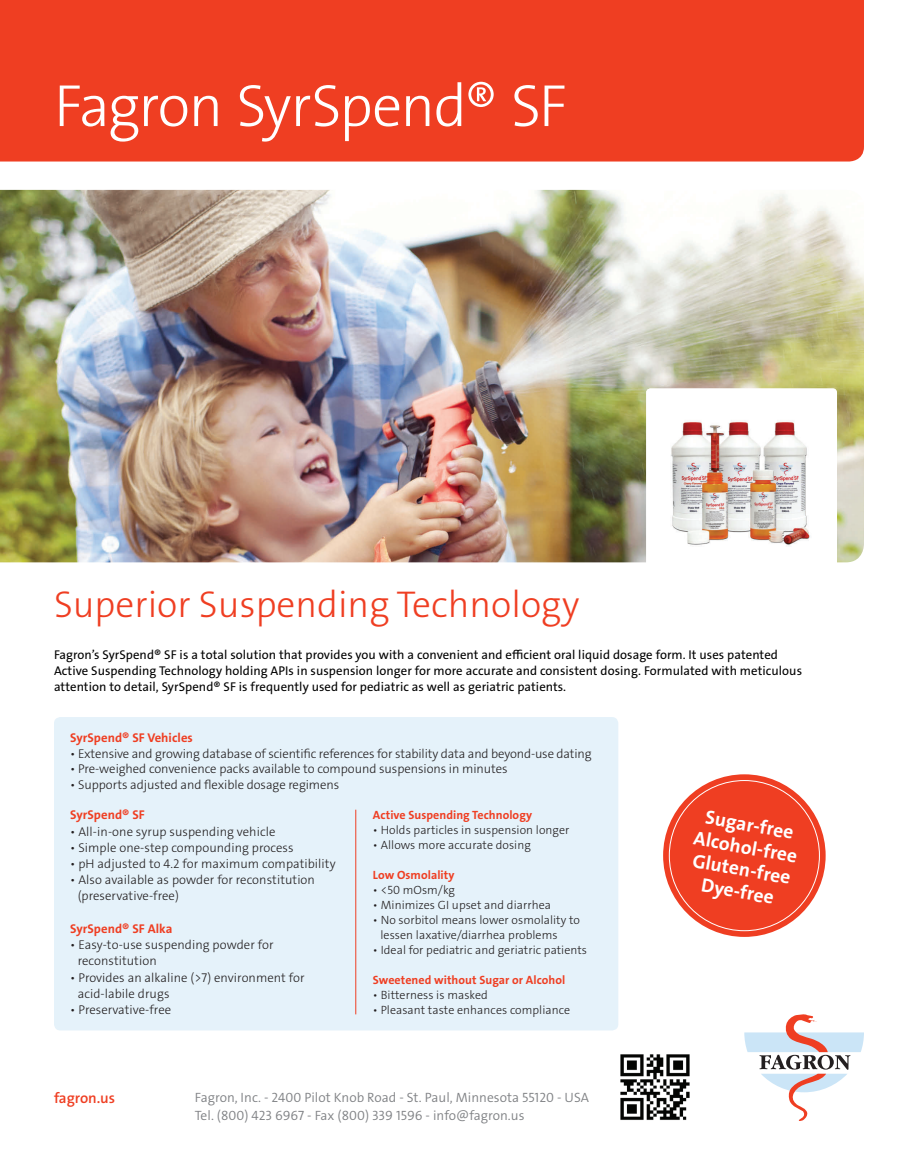
<style>
.page{position:relative;width:918px;height:1175px;background:#fff}
.page>*{position:absolute;margin:0;border:0;box-sizing:border-box;transform-origin:0 0}
.t1{font:60px "The Sans LP3 Lig";letter-spacing:-.03em;color:#fff}
.t2{font:37.5px "The Sans LP3 Lig";color:#ef3e22}
.t3{font:19.5px/22.5px "The Sans LP7 Bld";color:#fff;text-align:center}
.t4{font:15px "The Sans LP6 Se Bld";color:#ef3e22}
.t5{font:13.5px/18px "The Sans LP4 Se Lig";letter-spacing:.005em;color:#808285}
.t6{font:12.75px/16.2px "The Sans LP3 Lig";letter-spacing:-.005em;color:#231f20}
.t7{font:12.75px/15.8px "The Sans LP5 Plain";letter-spacing:.005em;color:#000}
.t8{font:12.75px "The Sans LP7 Bld";letter-spacing:.005em;color:#ef3e22}
.t9{font:12px/15px "The Sans LP3 Lig";letter-spacing:.005em;color:#231f20}
.t10{font:12px "The Sans LP7 Bld";letter-spacing:.005em;color:#ef3e22}
</style>
<div class="page">
<img style="left:0;top:190px;width:864px;height:372px">
<img style="left:620px;top:1054px;width:70px;height:66px">
<img style="left:646px;top:388px;width:191px;height:174px">
<svg style="left:744px;top:1014px;width:120px;height:107px"></svg>
<div style="left:0;top:0;width:864px;height:161px;background:#ef3e22"></div>
<div style="left:54px;top:717px;width:564px;height:313px;background:#e5f2fa;border-radius:6px"></div>
<hr style="left:355px;top:809px;width:1px;height:205px;background:#ef3e22">
<div style="left:663px;top:774px;width:163px;height:163px;background:#ef3e22;border-radius:50%"></div>
<h1 class="t1" style="left:54px;top:67px;width:515px">Fagron SyrSpend® SF</h1>
<h2 class="t2" style="left:54px;top:580px;width:527px">Superior Suspending Technology</h2>
<p class="t7" style="left:54px;top:647px;width:750px">Fagron’s SyrSpend® SF is a total solution that provides you with a convenient and efficient oral liquid dosage form. It uses patented<br>Active Suspending Technology holding APIs in suspension longer for more accurate and consistent dosing. Formulated with meticulous attention to detail, SyrSpend® SF is frequently used for pediatric as well as geriatric patients.</p>
<p class="t8" style="left:70px;top:729px;width:124px">SyrSpend® SF Vehicles</p>
<p class="t6" style="left:70px;top:745px;width:523px">• Extensive and growing database of scientific references for stability data and beyond-use dating</p>
<p class="t6" style="left:70px;top:761px;width:439px">• Pre-weighed convenience packs available to compound suspensions in minutes</p>
<p class="t6" style="left:70px;top:776px;width:271px">• Supports adjusted and flexible dosage regimens</p>
<p class="t8" style="left:70px;top:807px;width:76px">SyrSpend® SF</p>
<p class="t6" style="left:70px;top:823px;width:207px">• All-in-one syrup suspending vehicle</p>
<p class="t6" style="left:70px;top:839px;width:225px">• Simple one-step compounding process</p>
<p class="t6" style="left:70px;top:855px;width:267px">• pH adjusted to 4.2 for maximum compatibility</p>
<p class="t6" style="left:78px;top:872px;width:239px;text-indent:-8px">• Also available as powder for reconstitution (preservative-free)</p>
<p class="t8" style="left:70px;top:920px;width:104px">SyrSpend® SF Alka</p>
<p class="t6" style="left:78px;top:936px;width:197px;text-indent:-7px">• Easy-to-use suspending powder for reconstitution</p>
<p class="t6" style="left:78px;top:969px;width:228px;text-indent:-7px">• Provides an alkaline (&gt;7) environment for acid-labile drugs</p>
<p class="t6" style="left:70px;top:1001px;width:103px">• Preservative-free</p>
<p class="t10" style="left:373px;top:807px;width:161px">Active Suspending Technology</p>
<p class="t9" style="left:373px;top:822px;width:198px">• Holds particles in suspension longer</p>
<p class="t9" style="left:373px;top:837px;width:159px">• Allows more accurate dosing</p>
<p class="t10" style="left:373px;top:867px;width:83px">Low Osmolality</p>
<p class="t9" style="left:373px;top:882px;width:84px">• &lt;50 mOsm/kg</p>
<p class="t9" style="left:373px;top:897px;width:180px">• Minimizes GI upset and diarrhea</p>
<p class="t9" style="left:380px;top:912px;width:201px;text-indent:-8px">• No sorbitol means lower osmolality to lessen laxative/diarrhea problems</p>
<p class="t9" style="left:373px;top:942px;width:216px">• Ideal for pediatric and geriatric patients</p>
<p class="t10" style="left:373px;top:972px;width:194px">Sweetened without Sugar or Alcohol</p>
<p class="t9" style="left:373px;top:987px;width:116px">• Bitterness is masked</p>
<p class="t9" style="left:373px;top:1002px;width:199px">• Pleasant taste enhances compliance</p>
<p class="t4" style="left:54px;top:1088px;width:63px">fagron.us</p>
<p class="t5" style="left:195px;top:1088px;width:396px">Fagron, Inc. - 2400 Pilot Knob Road - St. Paul, Minnesota 55120 - USA<br>Tel. (800) 423 6967 - Fax (800) 339 1596 - info@fagron.us</p>
<h3 class="t3" style="left:700px;top:804px;width:106px;rotate:10deg">Sugar-free<br>Alcohol-free<br>Gluten-free<br>Dye-free</h3>
</div>
